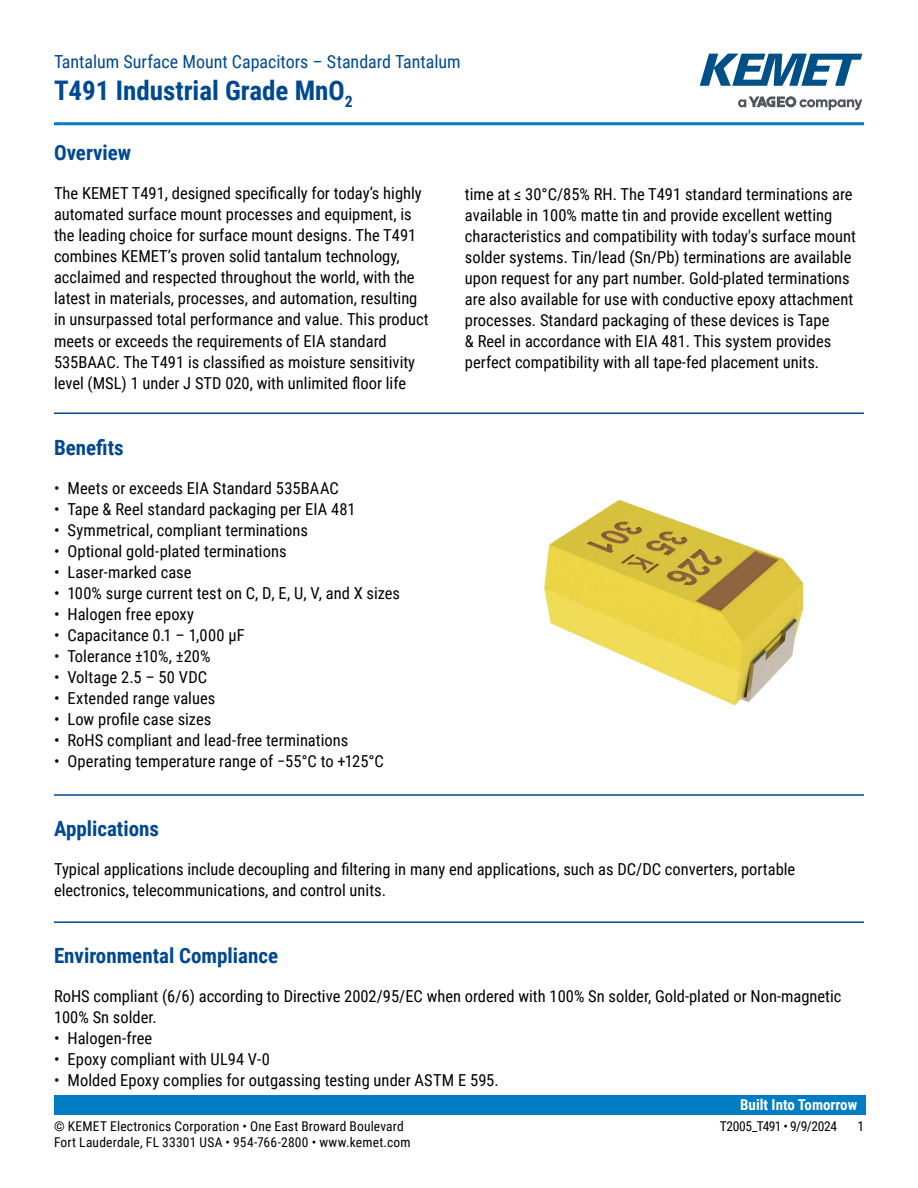
<style>
.page{position:relative;width:918px;height:1188px;background:#fff}
.page>*{position:absolute;margin:0;border:0;box-sizing:border-box;transform-origin:0 0}
.t1{font:700 27px "Roboto Condensed";color:#004990}
.t2{font:700 21px "Roboto Condensed";color:#004990}
.t3{font:18px "Roboto Condensed";color:#004990}
.t4{font:16.5px/21px "Roboto Condensed";color:#000}
.t5{font:700 15px "Roboto Condensed";color:#fff}
.t6{font:13.5px "Roboto Condensed";letter-spacing:.015em;color:#000}
.t7{font:13.5px "Roboto Condensed";letter-spacing:-.03em;color:#000}
</style>
<div class="page">
<svg style="left:738px;top:96px;width:124px;height:14px"></svg>
<svg style="left:700px;top:54px;width:162px;height:32px"></svg>
<hr style="left:54px;top:122px;width:810px;height:3px;background:#007dc3">
<div style="left:54px;top:1095px;width:811px;height:20px;background:#007dc3"></div>
<hr style="left:54px;top:412px;width:810px;height:2px;background:#004990">
<hr style="left:54px;top:794px;width:810px;height:2px;background:#004990">
<hr style="left:54px;top:921px;width:810px;height:2px;background:#004990">
<img style="left:544px;top:499px;width:260px;height:207px">
<p class="t3" style="left:54px;top:48px;width:408px">Tantalum Surface Mount Capacitors – Standard Tantalum</p>
<h1 class="t1" style="left:54px;top:71px;width:300px">T491 Industrial Grade MnO<sub>2</sub></h1>
<p class="t2" style="left:54px;top:138px;width:79px">Overview</p>
<p class="t4" style="left:54px;top:182px;width:376px">The KEMET T491, designed specifically for today’s highly automated surface mount processes and equipment, is the leading choice for surface mount designs. The T491 combines KEMET’s proven solid tantalum technology, acclaimed and respected throughout the world, with the latest in materials, processes, and automation, resulting in unsurpassed total performance and value. This product meets or exceeds the requirements of EIA standard 535BAAC. The T491 is classified as moisture sensitivity level (MSL) 1 under J STD 020, with unlimited floor life</p>
<p class="t4" style="left:465px;top:183px;width:393px">time at ≤ 30°C/85% RH. The T491 standard terminations are available in 100% matte tin and provide excellent wetting characteristics and compatibility with today's surface mount solder systems. Tin/lead (Sn/Pb) terminations are available upon request for any part number. Gold-plated terminations are also available for use with conductive epoxy attachment processes. Standard packaging of these devices is Tape<br>&amp; Reel in accordance with EIA 481. This system provides perfect compatibility with all tape-fed placement units.</p>
<p class="t2" style="left:54px;top:432px;width:71px">Benefits</p>
<p class="t4" style="left:54px;top:477px;width:286px">• Meets or exceeds EIA Standard 535BAAC</p>
<p class="t4" style="left:54px;top:498px;width:303px">• Tape &amp; Reel standard packaging per EIA 481</p>
<p class="t4" style="left:54px;top:519px;width:255px">• Symmetrical, compliant terminations</p>
<p class="t4" style="left:54px;top:540px;width:234px">• Optional gold-plated terminations</p>
<p class="t4" style="left:54px;top:561px;width:139px">• Laser-marked case</p>
<p class="t4" style="left:54px;top:582px;width:348px">• 100% surge current test on C, D, E, U, V, and X sizes</p>
<p class="t4" style="left:54px;top:603px;width:141px">• Halogen free epoxy</p>
<p class="t4" style="left:54px;top:624px;width:192px">• Capacitance 0.1 – 1,000 µF</p>
<p class="t4" style="left:54px;top:645px;width:158px">• Tolerance ±10%, ±20%</p>
<p class="t4" style="left:54px;top:666px;width:155px">• Voltage 2.5 – 50 VDC</p>
<p class="t4" style="left:54px;top:687px;width:163px">• Extended range values</p>
<p class="t4" style="left:54px;top:708px;width:159px">• Low profile case sizes</p>
<p class="t4" style="left:54px;top:729px;width:296px">• RoHS compliant and lead-free terminations</p>
<p class="t4" style="left:54px;top:750px;width:331px">• Operating temperature range of −55°C to +125°C</p>
<p class="t2" style="left:54px;top:814px;width:107px">Applications</p>
<p class="t4" style="left:54px;top:858px;width:743px">Typical applications include decoupling and filtering in many end applications, such as DC/DC converters, portable electronics, telecommunications, and control units.</p>
<p class="t2" style="left:54px;top:941px;width:226px">Environmental Compliance</p>
<p class="t4" style="left:54px;top:985px;width:789px">RoHS compliant (6/6) according to Directive 2002/95/EC when ordered with 100% Sn solder, Gold-plated or Non-magnetic<br>100% Sn solder.</p>
<p class="t4" style="left:54px;top:1027px;width:100px">• Halogen-free</p>
<p class="t4" style="left:54px;top:1048px;width:217px">• Epoxy compliant with UL94 V-0</p>
<p class="t4" style="left:54px;top:1069px;width:446px">• Molded Epoxy complies for outgassing testing under ASTM E 595.</p>
<p class="t5" style="left:740px;top:1094px;width:119px">Built Into Tomorrow</p>
<p class="t6" style="left:54px;top:1116px;width:351px">© KEMET Electronics Corporation • One East Broward Boulevard</p>
<p class="t7" style="left:720px;top:1116px;width:119px">T2005_T491 • 9/9/2024</p>
<p class="t6" style="left:857px;top:1116px;width:8px">1</p>
<p class="t6" style="left:54px;top:1133px;width:358px">Fort Lauderdale, FL 33301 USA • 954-766-2800 • www.kemet.com</p>
</div>
